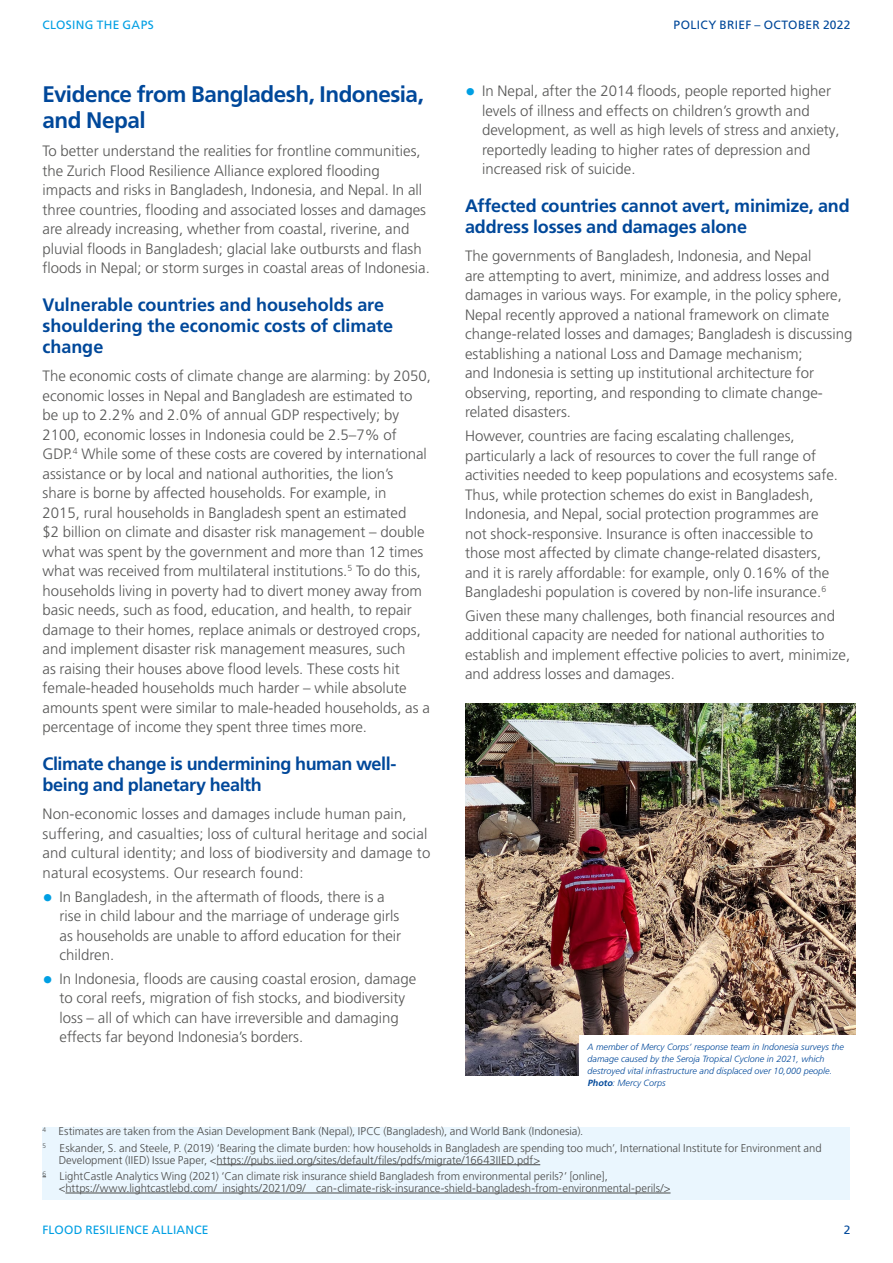
<style>
.page{position:relative;width:893px;height:1263px;background:#fff}
.page>*{position:absolute;margin:0;border:0;box-sizing:border-box;transform-origin:0 0}
.t1{font:700 22.5px/26.2px "Frutiger LT Pro";letter-spacing:-.025em;color:#00489a}
.t2{font:700 18px/21px "Frutiger LT Pro";letter-spacing:-.01em;color:#00489a}
.t3{font:300 15px/19.5px "Frutiger LT Pro";color:#575756}
.t4{font:12px "Frutiger LT Pro";letter-spacing:.015em;color:#009fe3}
.t5{font:12px "Frutiger LT Pro";letter-spacing:.025em;color:#00489a}
.t6{font:300 11.25px/16.2px "Frutiger LT Pro";color:#4a4a49}
.t7{font:italic 300 9px/12px "Frutiger LT Pro";color:#00489a}
.s1{font-size:21px;color:#009fe3}
.s2{font-weight:700}
</style>
<div class="page">
<img style="left:465px;top:703px;width:390px;height:372px">
<div style="left:579px;top:1035px;width:276px;height:59px;background:#fff"></div>
<div style="left:43px;top:1127px;width:807px;height:72px;background:#eaf6fe"></div>
<hr style="left:217px;top:1164px;width:323px;height:1px;background:#4a4a49">
<hr style="left:65px;top:1193px;width:605px;height:1px;background:#4a4a49">
<p class="t4" style="left:43px;top:18px;width:113px">CLOSING THE GAPS</p>
<p class="t5" style="left:674px;top:18px;width:178px">POLICY BRIEF – OCTOBER 2022</p>
<h1 class="t1" style="left:43px;top:81px;width:383px">Evidence from Bangladesh, Indonesia, and Nepal</h1>
<p class="t3" style="left:43px;top:141px;width:389px">To better understand the realities for frontline communities, the Zurich Flood Resilience Alliance explored flooding impacts and risks in Bangladesh, Indonesia, and Nepal. In all three countries, flooding and associated losses and damages are already increasing, whether from coastal, riverine, and pluvial floods in Bangladesh; glacial lake outbursts and flash floods in Nepal; or storm surges in coastal areas of Indonesia.</p>
<p class="t2" style="left:43px;top:294px;width:352px">Vulnerable countries and households are shouldering the economic costs of climate change</p>
<p class="t3" style="left:43px;top:366px;width:390px">The economic costs of climate change are alarming: by 2050, economic losses in Nepal and Bangladesh are estimated to be up to 2.2% and 2.0% of annual GDP respectively; by 2100, economic losses in Indonesia could be 2.5–7% of GDP.<sup>4</sup> While some of these costs are covered by international assistance or by local and national authorities, the lion’s share is borne by affected households. For example, in<br>2015, rural households in Bangladesh spent an estimated<br>$2 billion on climate and disaster risk management – double what was spent by the government and more than 12 times what was received from multilateral institutions.<sup>5</sup> To do this, households living in poverty had to divert money away from basic needs, such as food, education, and health, to repair damage to their homes, replace animals or destroyed crops, and implement disaster risk management measures, such<br>as raising their houses above flood levels. These costs hit female-headed households much harder – while absolute amounts spent were similar to male-headed households, as a percentage of income they spent three times more.</p>
<p class="t2" style="left:43px;top:753px;width:356px">Climate change is undermining human well&shy;being and planetary health</p>
<p class="t3" style="left:43px;top:804px;width:389px">Non-economic losses and damages include human pain, suffering, and casualties; loss of cultural heritage and social and cultural identity; and loss of biodiversity and damage to natural ecosystems. Our research found:</p>
<p class="t3" style="left:60px;top:887px;width:343px;text-indent:-17px"><span class="s1">•</span> In Bangladesh, in the aftermath of floods, there is a rise in child labour and the marriage of underage girls as households are unable to afford education for their children.</p>
<p class="t3" style="left:60px;top:969px;width:358px;text-indent:-17px"><span class="s1">•</span> In Indonesia, floods are causing coastal erosion, damage to coral reefs, migration of fish stocks, and biodiversity loss – all of which can have irreversible and damaging effects far beyond Indonesia’s borders.</p>
<p class="t3" style="left:482px;top:81px;width:359px;text-indent:-17px"><span class="s1">•</span> In Nepal, after the 2014 floods, people reported higher levels of illness and effects on children’s growth and development, as well as high levels of stress and anxiety, reportedly leading to higher rates of depression and increased risk of suicide.</p>
<p class="t2" style="left:465px;top:196px;width:386px">Affected countries cannot avert, minimize, and address losses and damages alone</p>
<p class="t3" style="left:465px;top:246px;width:389px">The governments of Bangladesh, Indonesia, and Nepal<br>are attempting to avert, minimize, and address losses and damages in various ways. For example, in the policy sphere, Nepal recently approved a national framework on climate change-related losses and damages; Bangladesh is discussing establishing a national Loss and Damage mechanism;<br>and Indonesia is setting up institutional architecture for observing, reporting, and responding to climate change&shy;related disasters.</p>
<p class="t3" style="left:465px;top:426px;width:374px">However, countries are facing escalating challenges, particularly a lack of resources to cover the full range of activities needed to keep populations and ecosystems safe.<br>Thus, while protection schemes do exist in Bangladesh, Indonesia, and Nepal, social protection programmes are not shock-responsive. Insurance is often inaccessible to those most affected by climate change-related disasters, and it is rarely affordable: for example, only 0.16% of the Bangladeshi population is covered by non-life insurance.<sup>6</sup></p>
<p class="t3" style="left:465px;top:606px;width:387px">Given these many challenges, both financial resources and additional capacity are needed for national authorities to establish and implement effective policies to avert, minimize, and address losses and damages.</p>
<p class="t7" style="left:588px;top:1041px;width:258px">A member of Mercy Corps’ response team in Indonesia surveys the damage caused by the Seroja Tropical Cyclone in 2021, which destroyed vital infrastructure and displaced over 10,000 people.<br><span class="s2">Photo</span>: Mercy Corps</p>
<p class="t6" style="left:43px;top:1123px;width:781px"><sup>4</sup> Estimates are taken from the Asian Development Bank (Nepal), IPCC (Bangladesh), and World Bank (Indonesia).<br><sup>5</sup> Eskander, S. and Steele, P. (2019) ‘Bearing the climate burden: how households in Bangladesh are spending too much’, International Institute for Environment and</p>
<p class="t6" style="left:43px;top:1152px;width:567px;text-indent:16px">Development (IIED) Issue Paper, &lt;https://pubs.iied.org/sites/default/files/pdfs/migrate/16643IIED.pdf&gt;<br><sup>6</sup> LightCastle Analytics Wing (2021) ‘Can climate risk insurance shield Bangladesh from environmental perils?’ [online],</p>
<p class="t6" style="left:59px;top:1180px;width:613px">&lt;https://www.lightcastlebd.com/ insights/2021/09/ can-climate-risk-insurance-shield-bangladesh-from-environmental-perils/&gt;</p>
<p class="t4" style="left:43px;top:1222px;width:168px">FLOOD RESILIENCE ALLIANCE</p>
<p class="t5" style="left:844px;top:1222px;width:8px">2</p>
</div>
